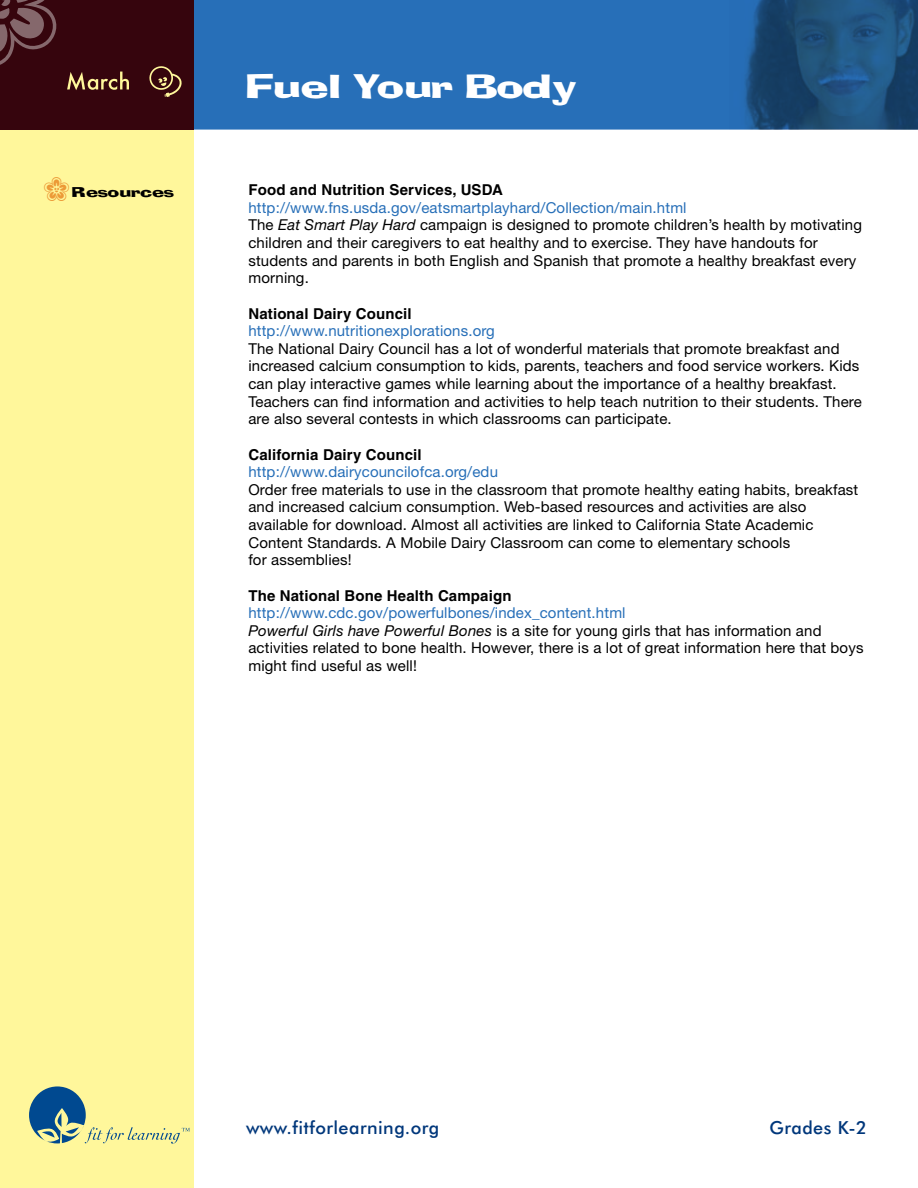
<style>
.page{position:relative;width:918px;height:1188px;background:#fff}
.page>*{position:absolute;margin:0;border:0;box-sizing:border-box;transform-origin:0 0}
.t1{font:31.5px "Blox Extended";color:#fff}
.t2{font:30px "The Kids";color:#ec9a37}
.t3{font:500 18px "Futura BT";letter-spacing:.025em;color:#00377b}
.t4{font:15px/17.7px "Helvetica Neue";letter-spacing:.01em;color:#000}
.t5{font:700 15px "Helvetica";letter-spacing:.01em;color:#000}
.t6{font:15px "Helvetica Neue";letter-spacing:.01em;color:#276fb8}
.t7{font:13.5px "Blox Extended";letter-spacing:.01em;color:#000}
.s1{color:#276fb8}
.s2{font-style:italic}
</style>
<div class="page">
<div style="left:187px;top:0;width:731px;height:130px;background:#276fb8"></div>
<div style="left:0;top:128px;width:193px;height:1060px;background:#fff79b"></div>
<div style="left:0;top:0;width:193px;height:129px;background:#36050d"></div>
<svg style="left:0;top:0;width:56px;height:65px"></svg>
<svg style="left:67px;top:72px;width:62px;height:18px"></svg>
<svg style="left:149px;top:66px;width:33px;height:31px"></svg>
<img style="left:729px;top:0;width:189px;height:130px">
<svg style="left:29px;top:1086px;width:161px;height:58px"></svg>
<h1 class="t1" style="left:248px;top:66px;width:331px">Fuel Your Body</h1>
<h2 class="t2" style="left:43px;top:173px;width:28px">‘</h2>
<p class="t7" style="left:73px;top:183px;width:103px">Resources</p>
<p class="t5" style="left:248px;top:181px;width:256px">Food and Nutrition Services, USDA</p>
<p class="t4" style="left:248px;top:198px;width:615px"><span class="s1">http://www.fns.usda.gov/eatsmartplayhard/Collection/main.html<br></span>The <span class="s2">Eat Smart Play Hard</span> campaign is designed to promote children’s health by motivating children and their caregivers to eat healthy and to exercise. They have handouts for students and parents in both English and Spanish that promote a healthy breakfast every morning.</p>
<p class="t5" style="left:248px;top:304px;width:165px">National Dairy Council</p>
<p class="t6" style="left:248px;top:322px;width:248px">http://www.nutritionexplorations.org</p>
<p class="t4" style="left:248px;top:339px;width:615px">The National Dairy Council has a lot of wonderful materials that promote breakfast and increased calcium consumption to kids, parents, teachers and food service workers. Kids can play interactive games while learning about the importance of a healthy breakfast.<br>Teachers can find information and activities to help teach nutrition to their students. There are also several contests in which classrooms can participate.</p>
<p class="t5" style="left:248px;top:445px;width:175px">California Dairy Council</p>
<p class="t6" style="left:248px;top:463px;width:251px">http://www.dairycouncilofca.org/edu</p>
<p class="t4" style="left:248px;top:480px;width:611px">Order free materials to use in the classroom that promote healthy eating habits, breakfast and increased calcium consumption. Web-based resources and activities are also available for download. Almost all activities are linked to California State Academic Content Standards. A Mobile Dairy Classroom can come to elementary schools<br>for assemblies!</p>
<p class="t5" style="left:248px;top:586px;width:265px">The National Bone Health Campaign</p>
<p class="t4" style="left:248px;top:604px;width:617px"><span class="s1">http://www.cdc.gov/powerfulbones/index_content.html<br></span><span class="s2">Powerful Girls have Powerful Bones</span> is a site for young girls that has information and activities related to bone health. However, there is a lot of great information here that boys might find useful as well!</p>
<p class="t3" style="left:246px;top:1117px;width:195px">www.fitforlearning.org</p>
<p class="t3" style="left:770px;top:1117px;width:99px">Grades K-2</p>
</div>
